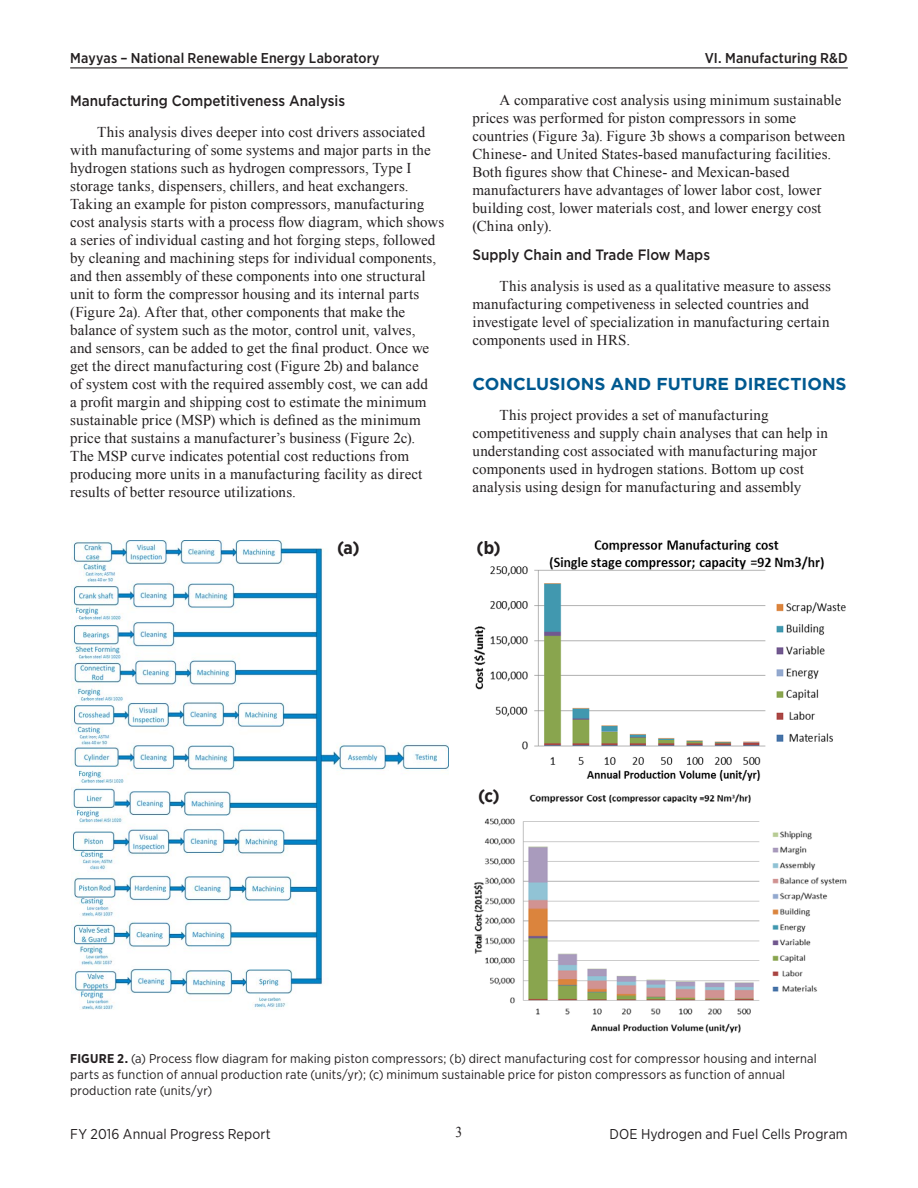
<style>
.page{position:relative;width:918px;height:1188px;background:#fff}
.page>*{position:absolute;margin:0;border:0;box-sizing:border-box;transform-origin:0 0}
._1_Figure_AB{font:700 18px "Gotham Narrow";color:#231f20}
._1_Object_Head_Blue{font:700 17.25px "Gotham";color:#005990}
._1_Body_text{font:15px/18px "Times New Roman";letter-spacing:.005em;color:#231f20}
._1_Object_Sub_Head{font:500 15px "Gotham";color:#231f20;scale:.9 1}
._1_Body_text-2{font:15px "Times New Roman";letter-spacing:.005em;color:#231f20;scale:.9 1}
.t1{font:500 14.25px "Gotham Narrow";letter-spacing:.01em;color:#231f20}
.t2{font:14.25px "Gotham Narrow";letter-spacing:.01em;color:#231f20}
._1_FigureTitle{font:12.75px/15.8px "Gotham Narrow";letter-spacing:.01em;color:#231f20}
.s1{font-weight:700}
</style>
<div class="page">
<hr style="left:70px;top:67px;width:778px;height:1px;background:#231f20">
<img style="left:71px;top:541px;width:377px;height:469px">
<img style="left:474px;top:539px;width:372px;height:242px">
<img style="left:473px;top:793px;width:374px;height:241px">
<p class="t1" style="left:70px;top:49px;width:311px">Mayyas – National Renewable Energy Laboratory</p>
<p class="t1" style="left:705px;top:49px;width:145px">VI. Manufacturing R&amp;D</p>
<p class="_1_Object_Sub_Head" style="left:70px;top:91px;width:307px">Manufacturing Competitiveness Analysis</p>
<p class="_1_Body_text" style="left:70px;top:123px;width:375px;text-indent:27px">This analysis dives deeper into cost drivers associated with manufacturing of some systems and major parts in the hydrogen stations such as hydrogen compressors, Type I storage tanks, dispensers, chillers, and heat exchangers.<br>Taking an example for piston compressors, manufacturing cost analysis starts with a process flow diagram, which shows a series of individual casting and hot forging steps, followed by cleaning and machining steps for individual components, and then assembly of these components into one structural unit to form the compressor housing and its internal parts (Figure 2a). After that, other components that make the balance of system such as the motor, control unit, valves,<br>and sensors, can be added to get the final product. Once we get the direct manufacturing cost (Figure 2b) and balance<br>of system cost with the required assembly cost, we can add<br>a profit margin and shipping cost to estimate the minimum sustainable price (MSP) which is defined as the minimum price that sustains a manufacturer’s business (Figure 2c).<br>The MSP curve indicates potential cost reductions from producing more units in a manufacturing facility as direct results of better resource utilizations.</p>
<p class="_1_Body_text" style="left:472px;top:91px;width:374px;text-indent:27px">A comparative cost analysis using minimum sustainable prices was performed for piston compressors in some countries (Figure 3a). Figure 3b shows a comparison between Chinese- and United States-based manufacturing facilities.<br>Both figures show that Chinese- and Mexican-based manufacturers have advantages of lower labor cost, lower building cost, lower materials cost, and lower energy cost (China only).</p>
<p class="_1_Object_Sub_Head" style="left:472px;top:245px;width:266px">Supply Chain and Trade Flow Maps</p>
<p class="_1_Body_text" style="left:472px;top:277px;width:360px;text-indent:27px">This analysis is used as a qualitative measure to assess manufacturing competiveness in selected countries and investigate level of specialization in manufacturing certain components used in HRS.</p>
<p class="_1_Object_Head_Blue" style="left:472px;top:372px;width:376px">CONCLUSIONS AND FUTURE DIRECTIONS</p>
<p class="_1_Body_text" style="left:472px;top:406px;width:357px;text-indent:27px">This project provides a set of manufacturing competitiveness and supply chain analyses that can help in understanding cost associated with manufacturing major components used in hydrogen stations. Bottom up cost analysis using design for manufacturing and assembly</p>
<p class="_1_Figure_AB" style="left:337px;top:537px;width:24px">(a)</p>
<p class="_1_Figure_AB" style="left:477px;top:537px;width:25px">(b)</p>
<p class="_1_Figure_AB" style="left:478px;top:784px;width:23px">(c)</p>
<p class="_1_FigureTitle" style="left:70px;top:1050px;width:748px"><span class="s1">FIGURE 2.</span> (a) Process flow diagram for making piston compressors; (b) direct manufacturing cost for compressor housing and internal parts as function of annual production rate (units/yr); (c) minimum sustainable price for piston compressors as function of annual production rate (units/yr)</p>
<p class="t2" style="left:70px;top:1125px;width:202px">FY 2016 Annual Progress Report</p>
<p class="_1_Body_text-2" style="left:456px;top:1122px;width:9px">3</p>
<p class="t2" style="left:610px;top:1125px;width:240px">DOE Hydrogen and Fuel Cells Program</p>
</div>
